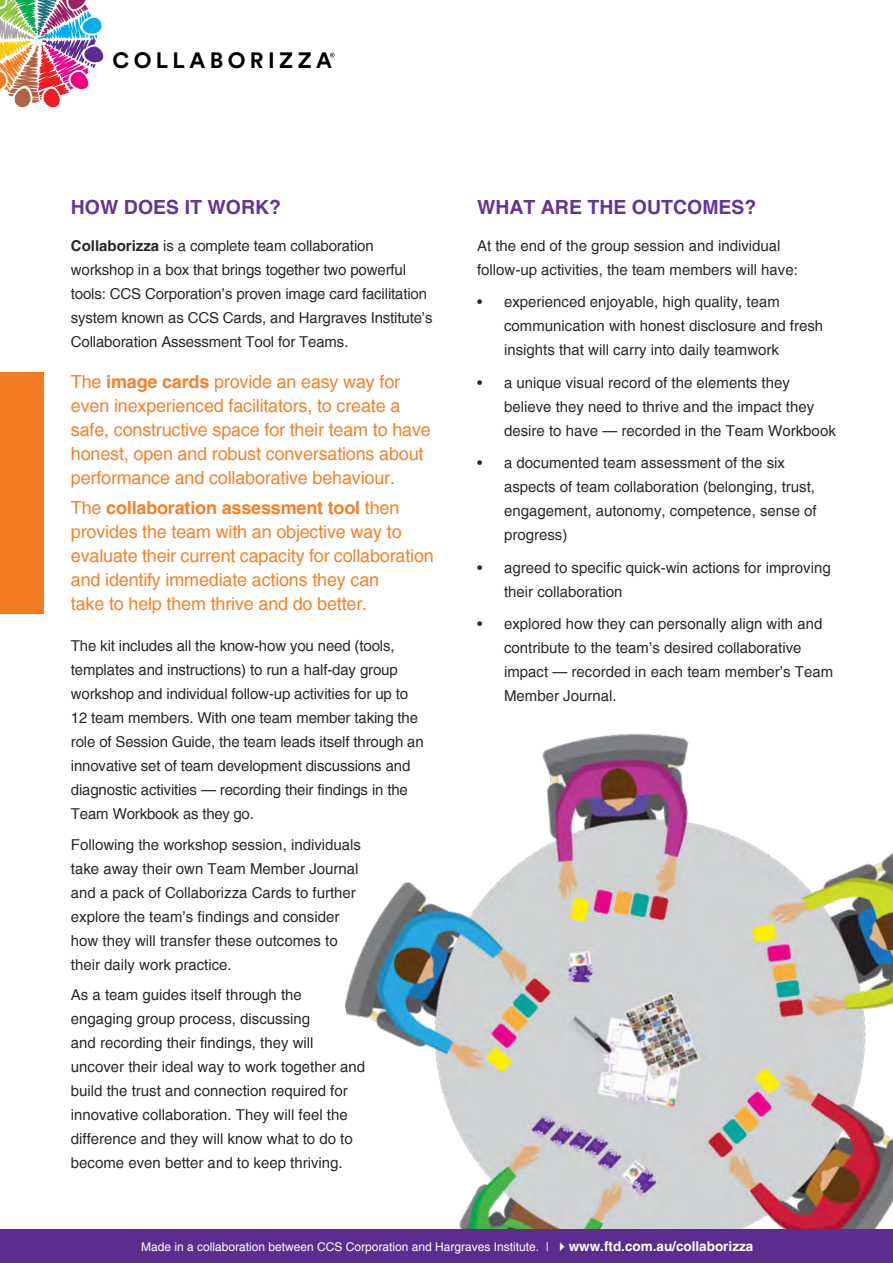
<style>
.page{position:relative;width:893px;height:1263px;background:#fff}
.page>*{position:absolute;margin:0;border:0;box-sizing:border-box;transform-origin:0 0}
.t1{font:700 22.05px "Circular Std";letter-spacing:.2em;color:#000}
.t2{font:700 19.5px "Helvetica";color:#623695}
.t3{font:18px/24px "Helvetica";letter-spacing:-.01em;color:#f58129}
.t4{font:15px/24px "Helvetica";color:#292829}
.t5{font:700 13.5px "Helvetica";color:#fff}
.t6{font:12px "Helvetica";color:#fff}
.s1{font-weight:700}
</style>
<div class="page">
<img style="left:345px;top:733px;width:548px;height:496px">
<div style="left:0;top:1229px;width:893px;height:34px;background:#5c2d91"></div>
<svg style="left:0;top:0;width:103px;height:108px"></svg>
<svg style="left:330px;top:53px;width:5px;height:4px"></svg>
<div style="left:0;top:372px;width:43px;height:242px;background:#f47b20"></div>
<h1 class="t1" style="left:113px;top:46px;width:221px">COLLABORIZZA</h1>
<h2 class="t2" style="left:71px;top:195px;width:212px">HOW DOES IT WORK?</h2>
<p class="t4" style="left:71px;top:234px;width:363px"><span class="s1">Collaborizza</span> is a complete team collaboration workshop in a box that brings together two powerful tools: CCS Corporation’s proven image card facilitation system known as CCS Cards, and Hargraves Institute’s Collaboration Assessment Tool for Teams.</p>
<p class="t3" style="left:71px;top:370px;width:361px">The <span class="s1">image cards</span> provide an easy way for even inexperienced facilitators, to create a safe, constructive space for their team to have honest, open and robust conversations about performance and collaborative behaviour.</p>
<p class="t3" style="left:71px;top:496px;width:364px">The <span class="s1">collaboration assessment tool</span> then provides the team with an objective way to evaluate their current capacity for collaboration and identify immediate actions they can<br>take to help them thrive and do better.</p>
<p class="t4" style="left:71px;top:634px;width:354px">The kit includes all the know-how you need (tools, templates and instructions) to run a half-day group workshop and individual follow‑up activities for up to 12 team members. With one team member taking the role of Session Guide, the team leads itself through an innovative set of team development discussions and diagnostic activities — recording their findings in the Team Workbook as they go.</p>
<p class="t4" style="left:71px;top:832px;width:292px">Following the workshop session, individuals take away their own Team Member Journal and a pack of Collaborizza Cards to further explore the team’s findings and consider how they will transfer these outcomes to their daily work practice.</p>
<p class="t4" style="left:71px;top:983px;width:296px">As a team guides itself through the engaging group process, discussing<br>and recording their findings, they will uncover their ideal way to work together and build the trust and connection required for innovative collaboration. They will feel the difference and they will know what to do to become even better and to keep thriving.</p>
<h2 class="t2" style="left:477px;top:195px;width:281px">WHAT ARE THE OUTCOMES?</h2>
<p class="t4" style="left:477px;top:234px;width:322px">At the end of the group session and individual follow‑up activities, the team members will have:</p>
<p class="t4" style="left:504px;top:290px;width:321px;text-indent:-27px">• experienced enjoyable, high quality, team communication with honest disclosure and fresh insights that will carry into daily teamwork</p>
<p class="t4" style="left:504px;top:371px;width:333px;text-indent:-27px">• a unique visual record of the elements they believe they need to thrive and the impact they desire to have — recorded in the Team Workbook</p>
<p class="t4" style="left:504px;top:451px;width:314px;text-indent:-27px">• a documented team assessment of the six aspects of team collaboration (belonging, trust, engagement, autonomy, competence, sense of progress)</p>
<p class="t4" style="left:504px;top:556px;width:328px;text-indent:-27px">• agreed to specific quick-win actions for improving their collaboration</p>
<p class="t4" style="left:504px;top:612px;width:331px;text-indent:-27px">• explored how they can personally align with and contribute to the team’s desired collaborative impact — recorded in each team member’s Team Member Journal.</p>
<p class="t6" style="left:141px;top:1239px;width:409px">Made in a collaboration between CCS Corporation and Hargraves Institute. |</p>
<p class="t5" style="left:569px;top:1237px;width:186px">www.ftd.com.au/collaborizza</p>
</div>
